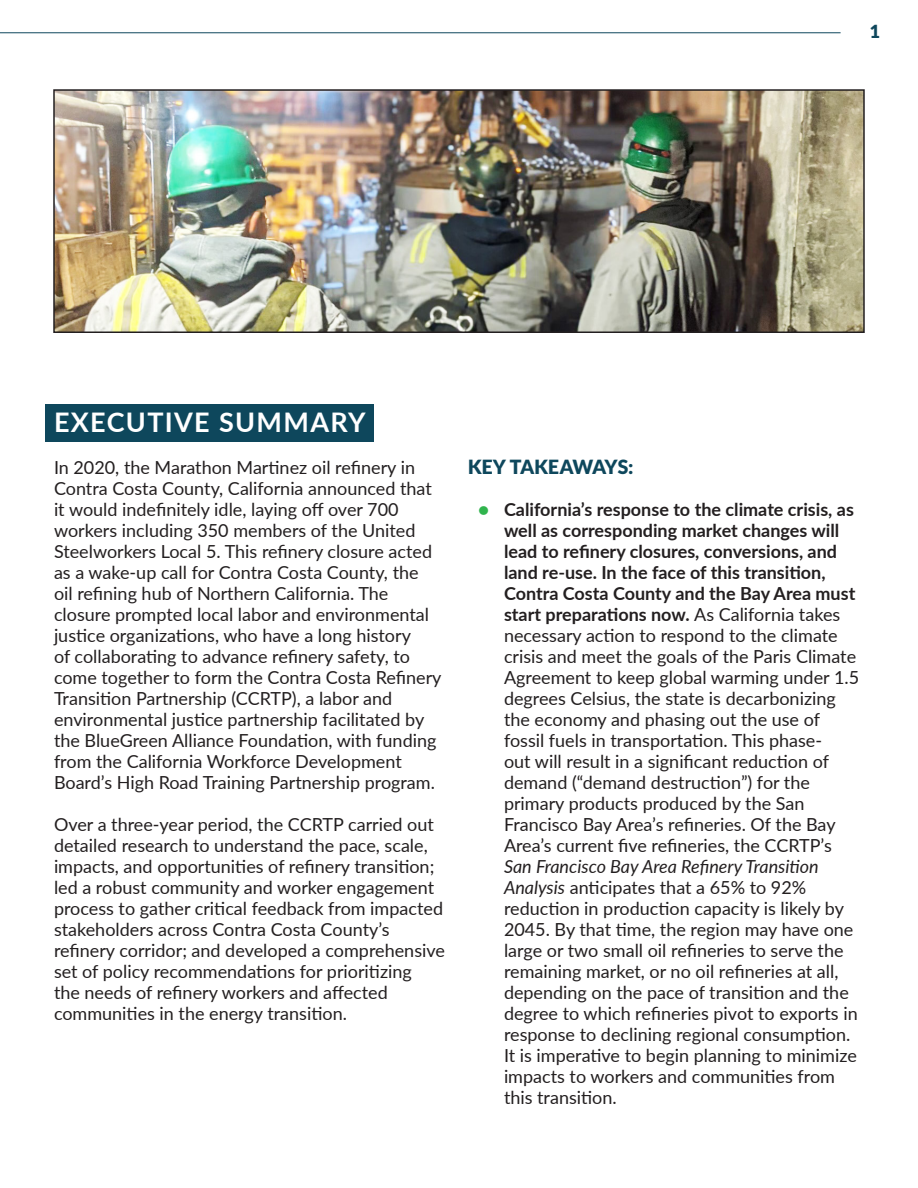
<style>
.page{position:relative;width:918px;height:1188px;background:#fff}
.page>*{position:absolute;margin:0;border:0;box-sizing:border-box;transform-origin:0 0}
.t1{font:700 27px "Lato";letter-spacing:.05em;color:#fff}
.t2{font:900 19.5px "Lato";color:#0e475c}
.t3{font:18px/21px "Lato";color:#231f20}
.dont_align{font:900 18px "Lato";color:#0e475c}
.s1{font-weight:900;color:#30b44d}
.s2{font-weight:700}
.s3{font-style:italic}
</style>
<div class="page">
<hr style="left:0;top:32px;width:841px;height:1px;background:#0e475c">
<img style="left:56px;top:92px;width:806px;height:238px">
<div style="left:53px;top:89px;width:812px;height:244px;border:2px solid #231f20"></div>
<div style="left:45px;top:404px;width:329px;height:38px;background:#0e475c"></div>
<p class="dont_align" style="left:869px;top:21px;width:12px">1</p>
<p class="t1" style="left:54px;top:402px;width:313px">EXECUTIVE SUMMARY</p>
<p class="t3" style="left:54px;top:456px;width:389px">In 2020, the Marathon Martinez oil refinery in Contra Costa County, California announced that it would indefinitely idle, laying off over 700 workers including 350 members of the United Steelworkers Local 5. This refinery closure acted as a wake-up call for Contra Costa County, the oil refining hub of Northern California. The closure prompted local labor and environmental justice organizations, who have a long history<br>of collaborating to advance refinery safety, to come together to form the Contra Costa Refinery Transition Partnership (CCRTP), a labor and environmental justice partnership facilitated by the BlueGreen Alliance Foundation, with funding from the California Workforce Development Board’s High Road Training Partnership program.</p>
<p class="t3" style="left:54px;top:813px;width:393px">Over a three-year period, the CCRTP carried out detailed research to understand the pace, scale, impacts, and opportunities of refinery transition; led a robust community and worker engagement process to gather critical feedback from impacted stakeholders across Contra Costa County’s refinery corridor; and developed a comprehensive set of policy recommendations for prioritizing<br>the needs of refinery workers and affected communities in the energy transition.</p>
<p class="t2" style="left:468px;top:455px;width:167px">KEY TAKEAWAYS:</p>
<p class="t3" style="left:504px;top:498px;width:357px;text-indent:-26px"><span class="s1">•</span> <span class="s2">California’s response to the climate crisis, as well as corresponding market changes will lead to refinery closures, conversions, and land re-use. In the face of this transition, Contra Costa County and the Bay Area must start preparations now.</span> As California takes necessary action to respond to the climate crisis and meet the goals of the Paris Climate Agreement to keep global warming under 1.5 degrees Celsius, the state is decarbonizing the economy and phasing out the use of fossil fuels in transportation. This phase-<br>out will result in a significant reduction of demand (“demand destruction”) for the primary products produced by the San Francisco Bay Area’s refineries. Of the Bay Area’s current five refineries, the CCRTP’s <span class="s3">San Francisco Bay Area Refinery Transition Analysis</span> anticipates that a 65% to 92% reduction in production capacity is likely by 2045. By that time, the region may have one large or two small oil refineries to serve the remaining market, or no oil refineries at all, depending on the pace of transition and the degree to which refineries pivot to exports in response to declining regional consumption.<br>It is imperative to begin planning to minimize impacts to workers and communities from this transition.</p>
</div>
